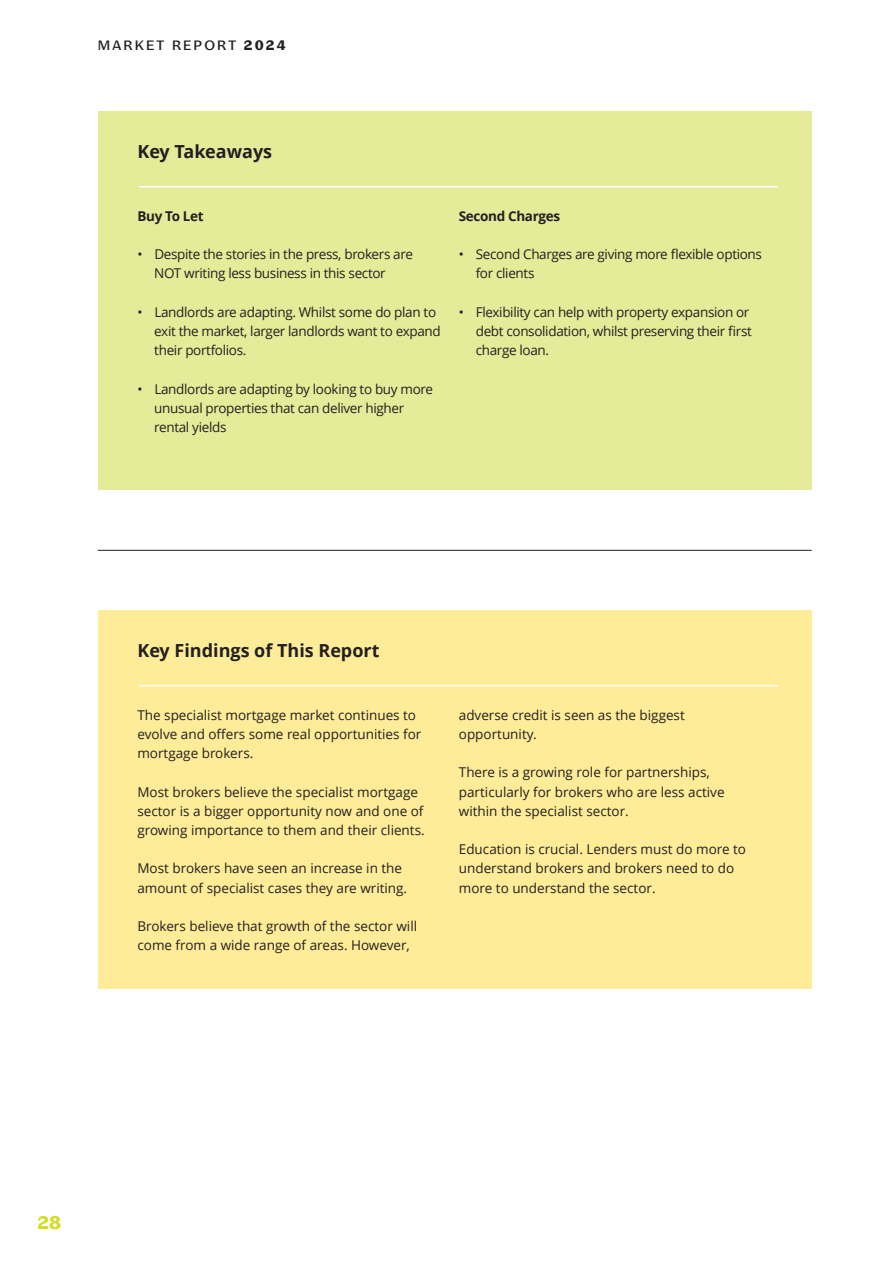
<style>
.page{position:relative;width:893px;height:1263px;background:#fff}
.page>*{position:absolute;margin:0;border:0;box-sizing:border-box;transform-origin:0 0}
.t1{font:700 18px "Open Sans";color:#231f20}
.t2{font:700 18px "Pastiche Grotesque";color:#d2dd25}
.t3{font:13.5px/19.2px "Open Sans";color:#231f20}
.t4{font:13.5px/19.2px "Open Sans";letter-spacing:-.025em;color:#231f20}
.t5{font:700 13.5px "Open Sans";letter-spacing:-.025em;color:#231f20}
.t6{font:500 13.5px "Pastiche Grotesque";letter-spacing:.165em;color:#231f20}
.s1{font-weight:700}
</style>
<div class="page">
<div style="left:98px;top:111px;width:714px;height:378px;background:#e6eb99"></div>
<hr style="left:139px;top:186px;width:639px;height:1px;background:#fff">
<div style="left:98px;top:609px;width:714px;height:379px;background:#ffec98"></div>
<hr style="left:139px;top:685px;width:639px;height:1px;background:#fff">
<hr style="left:98px;top:550px;width:714px;height:1px;background:#231f20">
<p class="t6" style="left:98px;top:41px;width:189px">MARKET REPORT <span class="s1">2024</span></p>
<p class="t1" style="left:137px;top:139px;width:136px">Key Takeaways</p>
<p class="t5" style="left:137px;top:206px;width:68px">Buy To Let</p>
<p class="t4" style="left:154px;top:244px;width:260px;text-indent:-17px">• Despite the stories in the press, brokers are<br>NOT writing less business in this sector</p>
<p class="t4" style="left:154px;top:302px;width:288px;text-indent:-17px">• Landlords are adapting. Whilst some do plan to exit the market, larger landlords want to expand their portfolios.</p>
<p class="t4" style="left:154px;top:379px;width:280px;text-indent:-17px">• Landlords are adapting by looking to buy more unusual properties that can deliver higher rental yields</p>
<p class="t5" style="left:459px;top:206px;width:103px">Second Charges</p>
<p class="t4" style="left:476px;top:244px;width:288px;text-indent:-17px">• Second Charges are giving more flexible options for clients</p>
<p class="t4" style="left:476px;top:302px;width:278px;text-indent:-17px">• Flexibility can help with property expansion or debt consolidation, whilst preserving their first charge loan.</p>
<p class="t1" style="left:137px;top:638px;width:244px">Key Findings of This Report</p>
<p class="t3" style="left:137px;top:705px;width:285px">The specialist mortgage market continues to evolve and offers some real opportunities for mortgage brokers.</p>
<p class="t3" style="left:137px;top:782px;width:289px">Most brokers believe the specialist mortgage sector is a bigger opportunity now and one of growing importance to them and their clients.</p>
<p class="t3" style="left:137px;top:858px;width:271px">Most brokers have seen an increase in the amount of specialist cases they are writing.</p>
<p class="t3" style="left:137px;top:916px;width:281px">Brokers believe that growth of the sector will come from a wide range of areas. However,</p>
<p class="t3" style="left:459px;top:705px;width:227px">adverse credit is seen as the biggest opportunity.</p>
<p class="t3" style="left:459px;top:762px;width:267px">There is a growing role for partnerships, particularly for brokers who are less active within the specialist sector.</p>
<p class="t3" style="left:459px;top:839px;width:289px">Education is crucial. Lenders must do more to understand brokers and brokers need to do more to understand the sector.</p>
<p class="t2" style="left:38px;top:1216px;width:25px">28</p>
</div>
